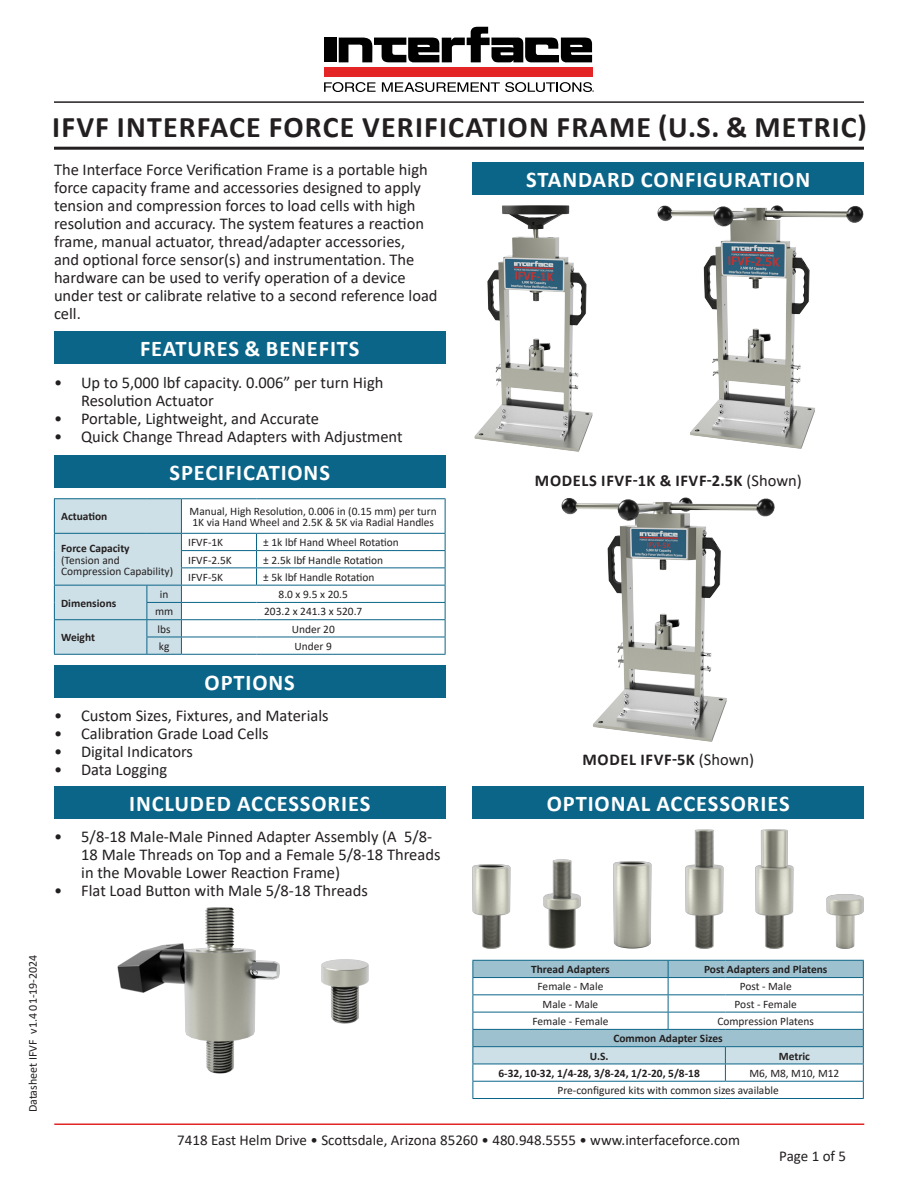
<style>
.page{position:relative;width:918px;height:1188px;background:#fff}
.page>*{position:absolute;margin:0;border:0;box-sizing:border-box;transform-origin:0 0}
.t1{font:700 30px "Calibri";letter-spacing:.04em;color:#231f20}
.t2{font:700 22.5px "Calibri";letter-spacing:.04em;color:#fff}
.t3{font:16.5px/18px "Calibri";color:#231f20}
.t4{font:700 16.5px "Calibri";letter-spacing:.04em;color:#231f20}
.t5{font:15px "Calibri";color:#231f20}
.t6{font:12px "Calibri";color:#231f20}
.t7{font:11.4px/11.4px "Calibri";color:#231f20}
.t8{font:700 11.4px "Calibri";color:#231f20}
.s1{font-weight:400}
</style>
<div class="page">
<hr style="left:54px;top:1124px;width:810px;height:1px;background:#e32525">
<div style="left:324px;top:68px;width:268px;height:9px;background:#e32525"></div>
<div style="left:324px;top:38px;width:13px;height:24px;background:#000"></div>
<svg style="left:339px;top:27px;width:253px;height:36px"></svg>
<svg style="left:324px;top:82px;width:52px;height:10px"></svg>
<svg style="left:382px;top:82px;width:212px;height:10px"></svg>
<hr style="left:54px;top:101px;width:810px;height:2px;background:#231f20">
<hr style="left:54px;top:147px;width:810px;height:3px;background:#231f20">
<div style="left:54px;top:331px;width:392px;height:33px;background:#0b6588"></div>
<div style="left:54px;top:455px;width:392px;height:32px;background:#0b6588"></div>
<div style="left:472px;top:162px;width:392px;height:33px;background:#0b6588"></div>
<hr style="left:181px;top:602px;width:75px;height:1px;background:#0b6588">
<hr style="left:256px;top:602px;width:190px;height:1px;background:#0b6588">
<hr style="left:181px;top:619px;width:75px;height:1px;background:#0b6588">
<hr style="left:256px;top:619px;width:190px;height:1px;background:#0b6588">
<hr style="left:181px;top:637px;width:75px;height:1px;background:#0b6588">
<hr style="left:256px;top:637px;width:190px;height:1px;background:#0b6588">
<hr style="left:54px;top:654px;width:93px;height:1px;background:#0b6588">
<hr style="left:147px;top:654px;width:34px;height:1px;background:#0b6588">
<hr style="left:181px;top:654px;width:75px;height:1px;background:#0b6588">
<hr style="left:256px;top:654px;width:190px;height:1px;background:#0b6588">
<hr style="left:54px;top:498px;width:93px;height:1px;background:#0b6588">
<hr style="left:147px;top:498px;width:34px;height:1px;background:#0b6588">
<svg style="left:54px;top:499px;width:128px;height:155px;background:#c8dce4"></svg>
<hr style="left:181px;top:498px;width:75px;height:1px;background:#0b6588">
<hr style="left:256px;top:498px;width:190px;height:1px;background:#0b6588">
<hr style="left:445px;top:499px;width:1px;height:34px;background:#0b6588">
<svg style="left:256px;top:534px;width:1px;height:51px"></svg>
<svg style="left:445px;top:534px;width:1px;height:120px"></svg>
<hr style="left:54px;top:533px;width:93px;height:1px;background:#0b6588">
<hr style="left:147px;top:533px;width:34px;height:1px;background:#0b6588">
<hr style="left:181px;top:533px;width:75px;height:1px;background:#0b6588">
<hr style="left:256px;top:533px;width:190px;height:1px;background:#0b6588">
<hr style="left:181px;top:550px;width:75px;height:1px;background:#0b6588">
<hr style="left:256px;top:550px;width:190px;height:1px;background:#0b6588">
<hr style="left:181px;top:567px;width:75px;height:1px;background:#0b6588">
<hr style="left:256px;top:567px;width:190px;height:1px;background:#0b6588">
<hr style="left:54px;top:585px;width:93px;height:1px;background:#0b6588">
<hr style="left:147px;top:585px;width:34px;height:1px;background:#0b6588">
<hr style="left:181px;top:585px;width:75px;height:1px;background:#0b6588">
<hr style="left:256px;top:585px;width:190px;height:1px;background:#0b6588">
<div style="left:54px;top:666px;width:392px;height:32px;background:#0b6588"></div>
<img style="left:474px;top:206px;width:119px;height:246px">
<div style="left:54px;top:786px;width:392px;height:33px;background:#0b6588"></div>
<img style="left:472px;top:865px;width:38px;height:84px">
<img style="left:543px;top:860px;width:38px;height:89px">
<img style="left:614px;top:862px;width:38px;height:87px">
<img style="left:685px;top:830px;width:38px;height:119px">
<img style="left:756px;top:830px;width:38px;height:119px">
<img style="left:826px;top:894px;width:38px;height:55px">
<img style="left:562px;top:497px;width:213px;height:244px">
<svg style="left:472px;top:960px;width:392px;height:138px"></svg>
<hr style="left:472px;top:1098px;width:196px;height:1px;background:#0b6588">
<hr style="left:668px;top:1098px;width:57px;height:1px;background:#0b6588">
<hr style="left:725px;top:1098px;width:139px;height:1px;background:#0b6588">
<img style="left:657px;top:206px;width:207px;height:243px">
<div style="left:472px;top:786px;width:392px;height:33px;background:#0b6588"></div>
<img style="left:118px;top:907px;width:162px;height:166px">
<img style="left:322px;top:960px;width:47px;height:63px">
<p class="t1" style="left:52px;top:106px;width:816px">IFVF INTERFACE FORCE VERIFICATION FRAME (U.S. &amp; METRIC)</p>
<p class="t3" style="left:54px;top:160px;width:385px">The Interface Force Verification Frame is a portable high force capacity frame and accessories designed to apply tension and compression forces to load cells with high resolution and accuracy. The system features a reaction frame, manual actuator, thread/adapter accessories,<br>and optional force sensor(s) and instrumentation. The hardware can be used to verify operation of a device under test or calibrate relative to a second reference load cell.</p>
<p class="t2" style="left:140px;top:332px;width:221px">FEATURES &amp; BENEFITS</p>
<p class="t3" style="left:81px;top:374px;width:304px;text-indent:-27px">• Up to 5,000 lbf capacity. 0.006” per turn High<br>Resolution Actuator</p>
<p class="t3" style="left:54px;top:410px;width:267px">• Portable, Lightweight, and Accurate</p>
<p class="t3" style="left:54px;top:428px;width:350px">• Quick Change Thread Adapters with Adjustment</p>
<p class="t2" style="left:169px;top:456px;width:162px">SPECIFICATIONS</p>
<p class="t8" style="left:61px;top:508px;width:48px">Actuation</p>
<p class="t7" style="left:190px;top:505px;width:249px">Manual, High Resolution, 0.006 in (0.15 mm) per turn<br>1K via Hand Wheel and 2.5K &amp; 5K via Radial Handles</p>
<p class="t8" style="left:61px;top:540px;width:70px">Force Capacity</p>
<p class="t7" style="left:61px;top:554px;width:114px">(Tension and<br>Compression Capability)</p>
<p class="t7" style="left:188px;top:536px;width:37px">IFVF-1K</p>
<p class="t7" style="left:263px;top:536px;width:137px">± 1k lbf Hand Wheel Rotation</p>
<p class="t7" style="left:188px;top:554px;width:45px">IFVF-2.5K</p>
<p class="t7" style="left:263px;top:554px;width:121px">± 2.5k lbf Handle Rotation</p>
<p class="t7" style="left:188px;top:571px;width:37px">IFVF-5K</p>
<p class="t7" style="left:263px;top:571px;width:113px">± 5k lbf Handle Rotation</p>
<p class="t8" style="left:61px;top:595px;width:57px">Dimensions</p>
<p class="t8" style="left:61px;top:629px;width:35px">Weight</p>
<p class="t7" style="left:160px;top:588px;width:10px">in</p>
<p class="t7" style="left:279px;top:588px;width:71px">8.0 x 9.5 x 20.5</p>
<p class="t7" style="left:155px;top:606px;width:20px">mm</p>
<p class="t7" style="left:264px;top:606px;width:100px">203.2 x 241.3 x 520.7</p>
<p class="t7" style="left:158px;top:623px;width:15px">lbs</p>
<p class="t7" style="left:292px;top:623px;width:45px">Under 20</p>
<p class="t7" style="left:159px;top:640px;width:12px">kg</p>
<p class="t7" style="left:295px;top:640px;width:39px">Under 9</p>
<p class="t2" style="left:205px;top:667px;width:92px">OPTIONS</p>
<p class="t3" style="left:54px;top:707px;width:276px">• Custom Sizes, Fixtures, and Materials</p>
<p class="t3" style="left:54px;top:725px;width:216px">• Calibration Grade Load Cells</p>
<p class="t3" style="left:54px;top:743px;width:141px">• Digital Indicators</p>
<p class="t3" style="left:54px;top:761px;width:115px">• Data Logging</p>
<p class="t2" style="left:129px;top:788px;width:243px">INCLUDED ACCESSORIES</p>
<p class="t3" style="left:81px;top:827px;width:361px;text-indent:-27px">• 5/8-18 Male-Male Pinned Adapter Assembly (A 5/8-<br>18 Male Threads on Top and a Female 5/8-18 Threads in the Movable Lower Reaction Frame)</p>
<p class="t3" style="left:54px;top:881px;width:315px">• Flat Load Button with Male 5/8-18 Threads</p>
<p class="t2" style="left:526px;top:163px;width:285px">STANDARD CONFIGURATION</p>
<p class="t4" style="left:535px;top:469px;width:268px">MODELS IFVF-1K &amp; IFVF-2.5K <span class="s1">(Shown)</span></p>
<p class="t4" style="left:583px;top:747px;width:173px">MODEL IFVF-5K <span class="s1">(Shown)</span></p>
<p class="t2" style="left:547px;top:788px;width:244px">OPTIONAL ACCESSORIES</p>
<p class="t6" style="left:25px;top:1112px;width:159px;rotate:-90deg">Datasheet IFVF v1.4 01-19-2024</p>
<p class="t8" style="left:531px;top:961px;width:80px">Thread Adapters</p>
<p class="t8" style="left:704px;top:961px;width:125px">Post Adapters and Platens</p>
<p class="t7" style="left:538px;top:981px;width:67px">Female - Male</p>
<p class="t7" style="left:740px;top:981px;width:54px">Post - Male</p>
<p class="t7" style="left:543px;top:998px;width:57px">Male - Male</p>
<p class="t7" style="left:735px;top:998px;width:64px">Post - Female</p>
<p class="t7" style="left:533px;top:1015px;width:77px">Female - Female</p>
<p class="t7" style="left:717px;top:1015px;width:98px">Compression Platens</p>
<p class="t8" style="left:613px;top:1030px;width:111px">Common Adapter Sizes</p>
<p class="t8" style="left:590px;top:1048px;width:20px">U.S.</p>
<p class="t8" style="left:779px;top:1048px;width:33px">Metric</p>
<p class="t8" style="left:499px;top:1065px;width:203px">6-32, 10-32, 1/4-28, 3/8-24, 1/2-20, 5/8-18</p>
<p class="t7" style="left:749px;top:1067px;width:92px">M6, M8, M10, M12</p>
<p class="t7" style="left:557px;top:1084px;width:223px">Pre-configured kits with common sizes available</p>
<p class="t5" style="left:177px;top:1129px;width:564px">7418 East Helm Drive • Scottsdale, Arizona 85260 • 480.948.5555 • www.interfaceforce.com</p>
<p class="t5" style="left:779px;top:1146px;width:68px">Page 1 of 5</p>
</div>
